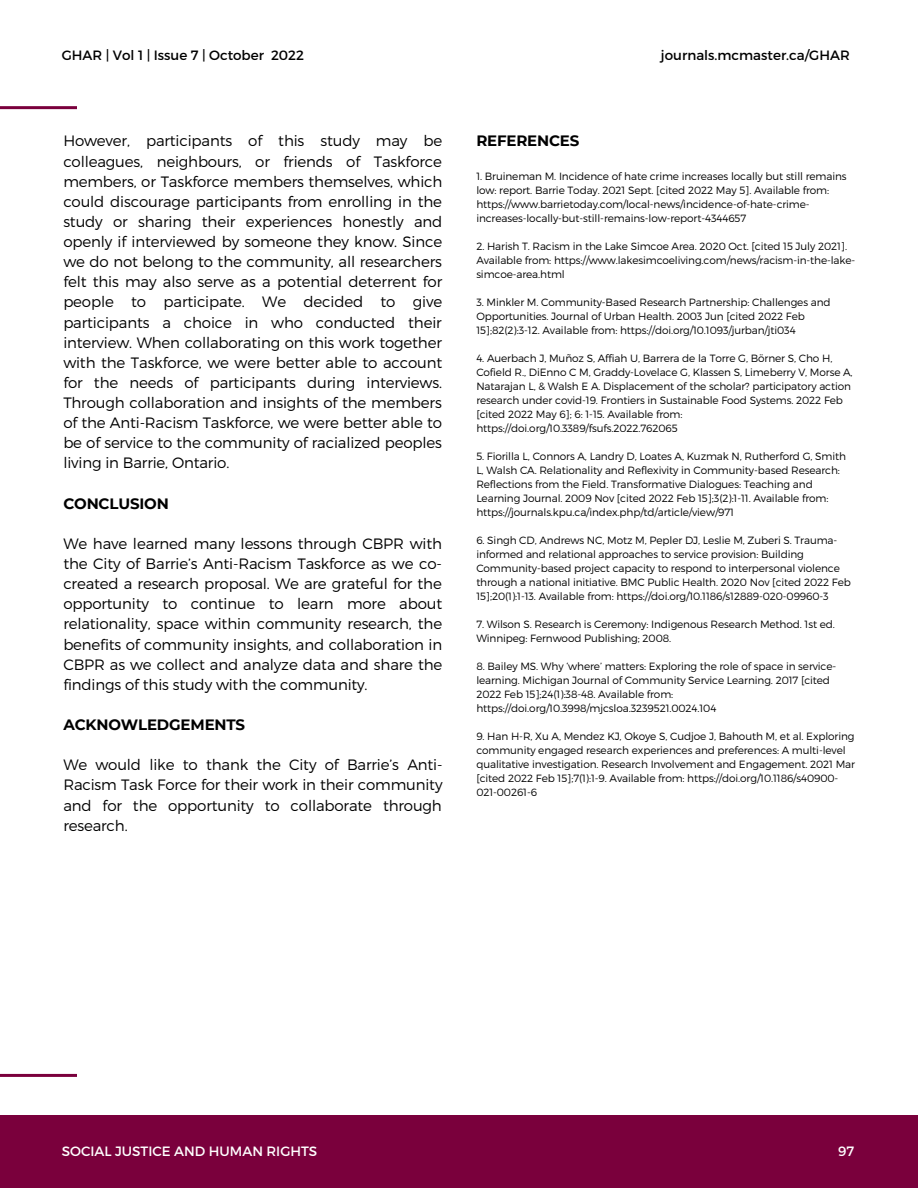
<style>
.page{position:relative;width:918px;height:1188px;background:#fff}
.page>*{position:absolute;margin:0;border:0;box-sizing:border-box;transform-origin:0 0}
.t1{font:300 15px/20.1px "Montserrat";letter-spacing:-.01em;color:#000;text-align:justify}
.t2{font:700 15px "Montserrat";letter-spacing:-.01em;color:#000}
.t3{font:13.5px "Montserrat";color:#000}
.t4{font:13.5px "Montserrat";color:#fff}
.t5{font:300 10.5px/14px "Montserrat";letter-spacing:-.01em;color:#000}
</style>
<div class="page">
<hr style="left:0;top:1074px;width:77px;height:3px;background:#7a003c">
<hr style="left:0;top:106px;width:77px;height:3px;background:#7a003c">
<div style="left:1px;top:1115px;width:917px;height:73px;background:#7a003c"></div>
<p class="t3" style="left:62px;top:46px;width:244px">GHAR | Vol 1 | Issue 7 | October 2022</p>
<p class="t3" style="left:661px;top:46px;width:190px">journals.mcmaster.ca/GHAR</p>
<p class="t1" style="left:63px;top:130px;width:381px">However, participants of this study may be colleagues, neighbours, or friends of Taskforce members, or Taskforce members themselves, which could discourage participants from enrolling in the study or sharing their experiences honestly and openly if interviewed by someone they know. Since we do not belong to the community, all researchers felt this may also serve as a potential deterrent for people to participate. We decided to give participants a choice in who conducted their interview. When collaborating on this work together with the Taskforce, we were better able to account for the needs of participants during interviews.<br>Through collaboration and insights of the members of the Anti-Racism Taskforce, we were better able to be of service to the community of racialized peoples living in Barrie, Ontario.</p>
<h1 class="t2" style="left:63px;top:494px;width:107px">CONCLUSION</h1>
<p class="t1" style="left:63px;top:533px;width:381px">We have learned many lessons through CBPR with the City of Barrie’s Anti-Racism Taskforce as we co&shy;created a research proposal. We are grateful for the opportunity to continue to learn more about relationality, space within community research, the benefits of community insights, and collaboration in CBPR as we collect and analyze data and share the findings of this study with the community.</p>
<h1 class="t2" style="left:63px;top:716px;width:183px">ACKNOWLEDGEMENTS</h1>
<h1 class="t1" style="left:63px;top:754px;width:381px">We would like to thank the City of Barrie’s Anti-Racism Task Force for their work in their community and for the opportunity to collaborate through research.</h1>
<h1 class="t2" style="left:476px;top:132px;width:105px">REFERENCES</h1>
<p class="t5" style="left:476px;top:168px;width:372px">1. Bruineman M. Incidence of hate crime increases locally but still remains low: report. Barrie Today. 2021 Sept. [cited 2022 May 5]. Available from: https://www.barrietoday.com/local-news/incidence-of-hate-crime&shy;increases-locally-but-still-remains-low-report-4344657</p>
<p class="t5" style="left:476px;top:238px;width:381px">2. Harish T. Racism in the Lake Simcoe Area. 2020 Oct. [cited 15 July 2021].<br>Available from: https://www.lakesimcoeliving.com/news/racism-in-the-lake&shy;simcoe-area.html</p>
<p class="t5" style="left:476px;top:294px;width:356px">3. Minkler M. Community-Based Research Partnership: Challenges and<br>Opportunities. Journal of Urban Health. 2003 Jun [cited 2022 Feb<br>15];82(2):3-12. Available from: https://doi.org/10.1093/jurban/jti034</p>
<p class="t5" style="left:476px;top:350px;width:378px">4. Auerbach J, Muñoz S, Affiah U, Barrera de la Torre G, Börner S, Cho H, Cofield R., DiEnno C M, Graddy-Lovelace G, Klassen S, Limeberry V, Morse A, Natarajan L, &amp; Walsh E A. Displacement of the scholar? participatory action research under covid-19. Frontiers in Sustainable Food Systems. 2022 Feb [cited 2022 May 6]; 6: 1-15. Available from: https://doi.org/10.3389/fsufs.2022.762065</p>
<p class="t5" style="left:476px;top:448px;width:371px">5. Fiorilla L, Connors A, Landry D, Loates A, Kuzmak N, Rutherford G, Smith L, Walsh CA. Relationality and Reflexivity in Community-based Research:<br>Reflections from the Field. Transformative Dialogues: Teaching and Learning Journal. 2009 Nov [cited 2022 Feb 15];3(2):1-11. Available from: https://journals.kpu.ca/index.php/td/article/view/971</p>
<p class="t5" style="left:476px;top:532px;width:376px">6. Singh CD, Andrews NC, Motz M, Pepler DJ, Leslie M, Zuberi S. Trauma&shy;informed and relational approaches to service provision: Building Community-based project capacity to respond to interpersonal violence through a national initiative. BMC Public Health. 2020 Nov [cited 2022 Feb 15];20(1):1-13. Available from: https://doi.org/10.1186/s12889-020-09960-3</p>
<p class="t5" style="left:476px;top:616px;width:360px">7. Wilson S. Research is Ceremony: Indigenous Research Method. 1st ed.<br>Winnipeg: Fernwood Publishing; 2008.</p>
<p class="t5" style="left:476px;top:658px;width:361px">8. Bailey MS. Why ‘where’ matters: Exploring the role of space in service&shy;learning. Michigan Journal of Community Service Learning. 2017 [cited 2022 Feb 15];24(1):38-48. Available from: https://doi.org/10.3998/mjcsloa.3239521.0024.104</p>
<p class="t5" style="left:476px;top:728px;width:380px">9. Han H-R, Xu A, Mendez KJ, Okoye S, Cudjoe J, Bahouth M, et al. Exploring community engaged research experiences and preferences: A multi-level qualitative investigation. Research Involvement and Engagement. 2021 Mar [cited 2022 Feb 15];7(1):1-9. Available from: https://doi.org/10.1186/s40900- 021-00261-6</p>
<p class="t4" style="left:62px;top:1143px;width:257px">SOCIAL JUSTICE AND HUMAN RIGHTS</p>
<p class="t4" style="left:838px;top:1143px;width:17px">97</p>
</div>
